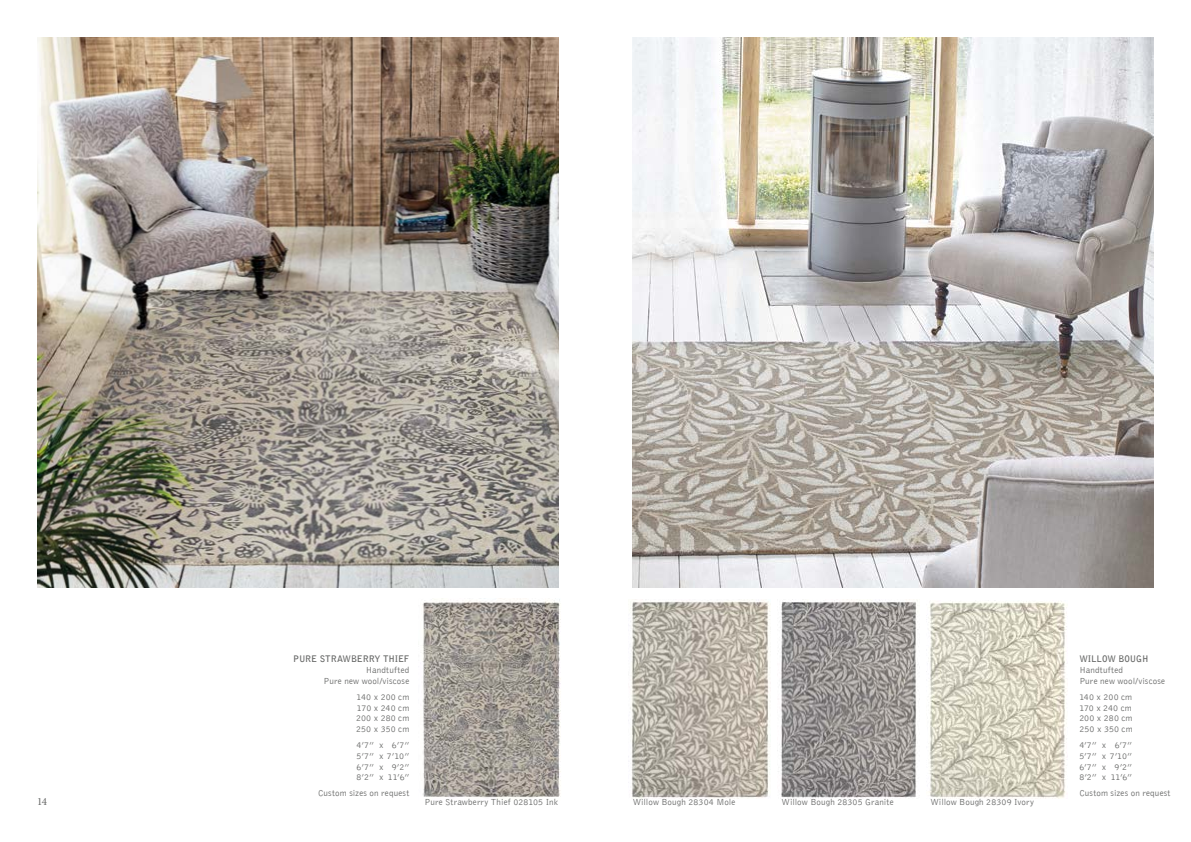
<style>
.page{position:relative;width:1191px;height:842px;background:#fff}
.page>*{position:absolute;margin:0;border:0;box-sizing:border-box;transform-origin:0 0}
.t1{font:11px "Minion Pro";color:#676867}
.t2{font:300 9px/10.8px "Bell Gothic";letter-spacing:.01em;color:#676867;text-align:justify}
.t3{font:700 9px "Bell Gothic";letter-spacing:-.01em;color:#676867}
</style>
<div class="page">
<img style="left:632px;top:37px;width:521px;height:551px">
<img style="left:628px;top:600px;width:142px;height:198px">
<img style="left:778px;top:600px;width:140px;height:198px">
<img style="left:926px;top:600px;width:142px;height:199px">
<img style="left:37px;top:37px;width:521px;height:551px">
<img style="left:422px;top:598px;width:139px;height:200px">
<p class="t1" style="left:37px;top:794px;width:11px">14</p>
<p class="t3" style="left:293px;top:654px;width:118px">PURE STRAWBERRY THIEF</p>
<p class="t2" style="left:323px;top:665px;width:87px;text-align:right">Handtufted<br>Pure new wool/viscose</p>
<p class="t2" style="left:356px;top:692px;width:55px">140 x 200 cm 170 x 240 cm 200 x 280 cm 250 x 350 cm</p>
<p class="t2" style="left:356px;top:740px;width:54px">4’7” x 6’7” 5’7” x 7’10” 6’7” x 9’2” 8’2” x 11’6”</p>
<p class="t2" style="left:318px;top:788px;width:93px">Custom sizes on request</p>
<p class="t2" style="left:424px;top:797px;width:135px">Pure Strawberry Thief 028105 Ink</p>
<p class="t2" style="left:632px;top:797px;width:104px">Willow Bough 28304 Mole</p>
<p class="t2" style="left:781px;top:797px;width:114px">Willow Bough 28305 Granite</p>
<p class="t2" style="left:930px;top:797px;width:105px">Willow Bough 28309 Ivory</p>
<p class="t3" style="left:1079px;top:654px;width:71px">WILLOW BOUGH</p>
<p class="t2" style="left:1079px;top:665px;width:87px">Handtufted<br>Pure new wool/viscose</p>
<p class="t2" style="left:1079px;top:692px;width:55px">140 x 200 cm 170 x 240 cm 200 x 280 cm 250 x 350 cm</p>
<p class="t2" style="left:1079px;top:740px;width:54px">4’7” x 6’7” 5’7” x 7’10” 6’7” x 9’2” 8’2” x 11’6”</p>
<p class="t2" style="left:1079px;top:788px;width:93px">Custom sizes on request</p>
</div>
